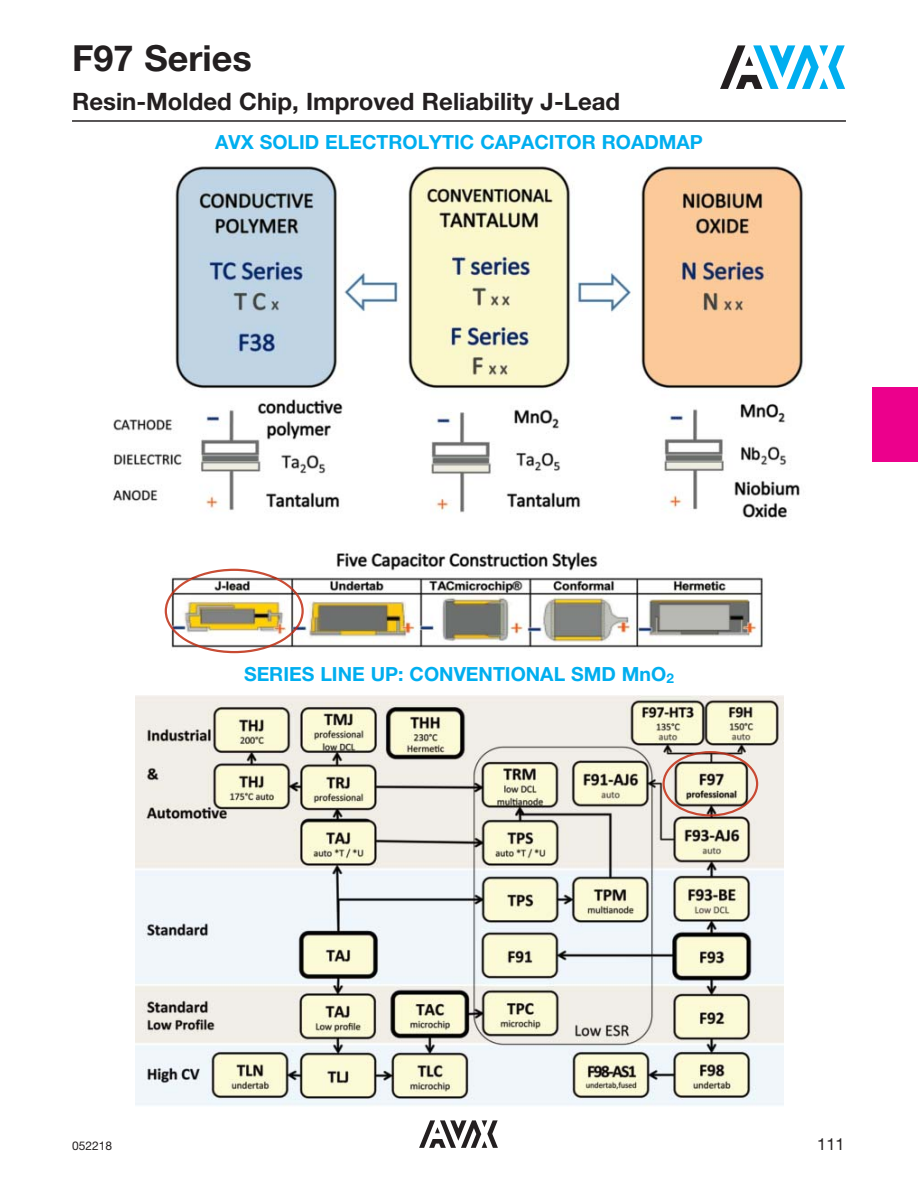
<style>
.page{position:relative;width:918px;height:1188px;background:#fff}
.page>*{position:absolute;margin:0;border:0;box-sizing:border-box;transform-origin:0 0}
.t1{font:700 36px "Helvetica Neue LT Std";color:#231f20}
.t2{font:700 24px "Helvetica Neue LT Std";color:#231f20}
.t3{font:700 19.5px "Helvetica Neue LT Std";color:#00aeef}
.t4{font:16.5px "Helvetica Neue LT Std";color:#231f20}
.t5{font:12px "Helvetica Neue LT Std";color:#231f20}
.s1{font-size:13.5px}
</style>
<div class="page">
<div style="left:873px;top:388px;width:45px;height:74px;background:#ec008c"></div>
<svg style="left:720px;top:45px;width:125px;height:44px"></svg>
<svg style="left:419px;top:1120px;width:79px;height:28px"></svg>
<hr style="left:72px;top:120px;width:774px;height:2px;background:#231f20">
<img style="left:113px;top:166px;width:692px;height:488px">
<img style="left:136px;top:696px;width:648px;height:410px">
<img style="left:165px;top:569px;width:139px;height:84px">
<img style="left:662px;top:751px;width:96px;height:66px">
<h1 class="t1" style="left:72px;top:45px;width:181px">F97 Series</h1>
<p class="t2" style="left:72px;top:93px;width:550px">Resin-Molded Chip, Improved Reliability J-Lead</p>
<p class="t3" style="left:215px;top:135px;width:489px">AVX SOLID ELECTROLYTIC CAPACITOR ROADMAP</p>
<p class="t3" style="left:244px;top:667px;width:431px">SERIES LINE UP: CONVENTIONAL SMD MnO<span class="s1">2</span></p>
<p class="t5" style="left:72px;top:1142px;width:42px">052218</p>
<p class="t4" style="left:817px;top:1139px;width:29px">111</p>
</div>
